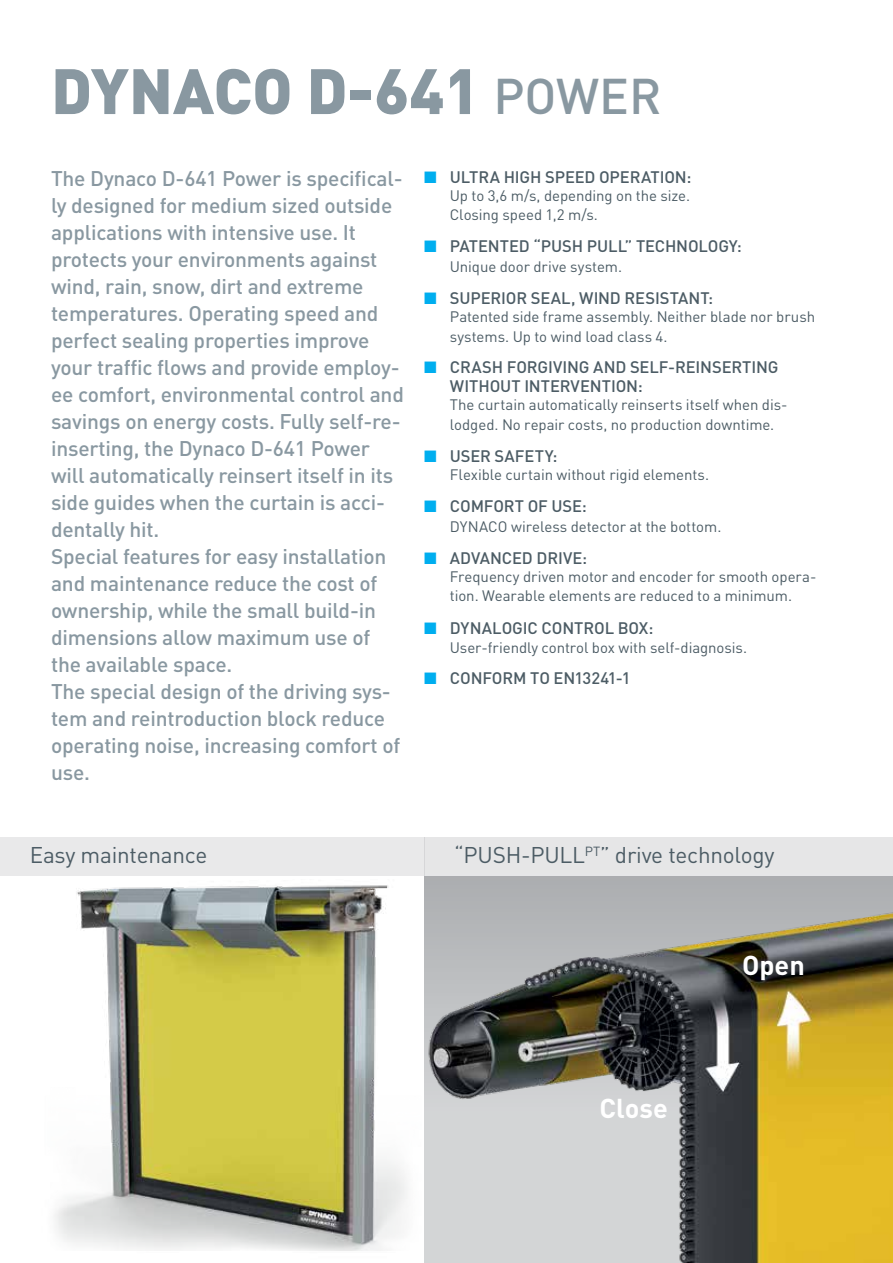
<style>
.page{position:relative;width:893px;height:1263px;background:#fff}
.page>*{position:absolute;margin:0;border:0;box-sizing:border-box;transform-origin:0 0}
.t1{font:900 63px "DINOT";color:#8998a1}
.t2{font:700 27px "DINOT";color:#fff}
.t3{font:22.5px "DINOT";letter-spacing:-.01em;color:#4c5c65}
.t4{font:500 21px/27px "DINOT";letter-spacing:-.01em;color:#8998a1}
.t5{font:500 16.5px/19.5px "DINOT";letter-spacing:-.005em;color:#4c5c65}
.t6{font:15px/19.5px "DINOT";letter-spacing:-.005em;color:#4c5c65}
.s1{font-weight:500;font-size:49.5px}
.s2{color:#00aeef}
</style>
<div class="page">
<img style="left:54px;top:876px;width:839px;height:387px">
<div style="left:424px;top:838px;width:469px;height:38px;background:#e6e6e7"></div>
<div style="left:0;top:838px;width:424px;height:38px;background:#e9e9ea"></div>
<h1 class="t1" style="left:51px;top:49px;width:612px">DYNACO D-641 <span class="s1">POWER</span></h1>
<p class="t4" style="left:51px;top:165px;width:354px">The Dynaco D-641 Power is specifical&shy;ly designed for medium sized outside applications with intensive use. It protects your environments against wind, rain, snow, dirt and extreme temperatures. Operating speed and perfect sealing properties improve your traffic flows and provide employ&shy;ee comfort, environmental control and savings on energy costs. Fully self-re&shy;inserting, the Dynaco D-641 Power will automatically reinsert itself in its side guides when the curtain is acci&shy;dentally hit.<br>Special features for easy installation and maintenance reduce the cost of ownership, while the small build-in dimensions allow maximum use of the available space.<br>The special design of the driving sys&shy;tem and reintroduction block reduce operating noise, increasing comfort of use.</p>
<p class="t5" style="left:424px;top:167px;width:269px"><span class="s2">■</span> ULTRA HIGH SPEED OPERATION:</p>
<p class="t6" style="left:450px;top:185px;width:242px">Up to 3,6 m/s, depending on the size.<br>Closing speed 1,2 m/s.</p>
<p class="t5" style="left:424px;top:236px;width:319px"><span class="s2">■</span> PATENTED “PUSH PULL” TECHNOLOGY:</p>
<p class="t6" style="left:450px;top:257px;width:174px">Unique door drive system.</p>
<p class="t5" style="left:424px;top:288px;width:290px"><span class="s2">■</span> SUPERIOR SEAL, WIND RESISTANT:</p>
<p class="t6" style="left:450px;top:307px;width:367px">Patented side frame assembly. Neither blade nor brush systems. Up to wind load class 4.</p>
<p class="t5" style="left:450px;top:356px;width:330px;text-indent:-26px"><span class="s2">■</span> CRASH FORGIVING AND SELF-REINSERTING<br>WITHOUT INTERVENTION:</p>
<p class="t6" style="left:450px;top:395px;width:339px">The curtain automatically reinserts itself when dis&shy;lodged. No repair costs, no production downtime.</p>
<p class="t5" style="left:424px;top:446px;width:135px"><span class="s2">■</span> USER SAFETY:</p>
<p class="t6" style="left:450px;top:464px;width:261px">Flexible curtain without rigid elements.</p>
<p class="t5" style="left:424px;top:496px;width:164px"><span class="s2">■</span> COMFORT OF USE:</p>
<p class="t6" style="left:450px;top:516px;width:273px">DYNACO wireless detector at the bottom.</p>
<p class="t5" style="left:424px;top:548px;width:164px"><span class="s2">■</span> ADVANCED DRIVE:</p>
<p class="t6" style="left:450px;top:566px;width:368px">Frequency driven motor and encoder for smooth opera&shy;tion. Wearable elements are reduced to a minimum.</p>
<p class="t5" style="left:424px;top:617px;width:231px"><span class="s2">■</span> DYNALOGIC CONTROL BOX:</p>
<p class="t6" style="left:450px;top:638px;width:299px">User-friendly control box with self-diagnosis.</p>
<p class="t5" style="left:424px;top:668px;width:208px"><span class="s2">■</span> CONFORM TO EN13241-1</p>
<p class="t3" style="left:30px;top:841px;width:179px">Easy maintenance</p>
<p class="t3" style="left:454px;top:841px;width:322px">“PUSH-PULL<sup>PT</sup>” drive technology</p>
<p class="t2" style="left:742px;top:948px;width:64px">Open</p>
<p class="t2" style="left:600px;top:1090px;width:70px">Close</p>
</div>
